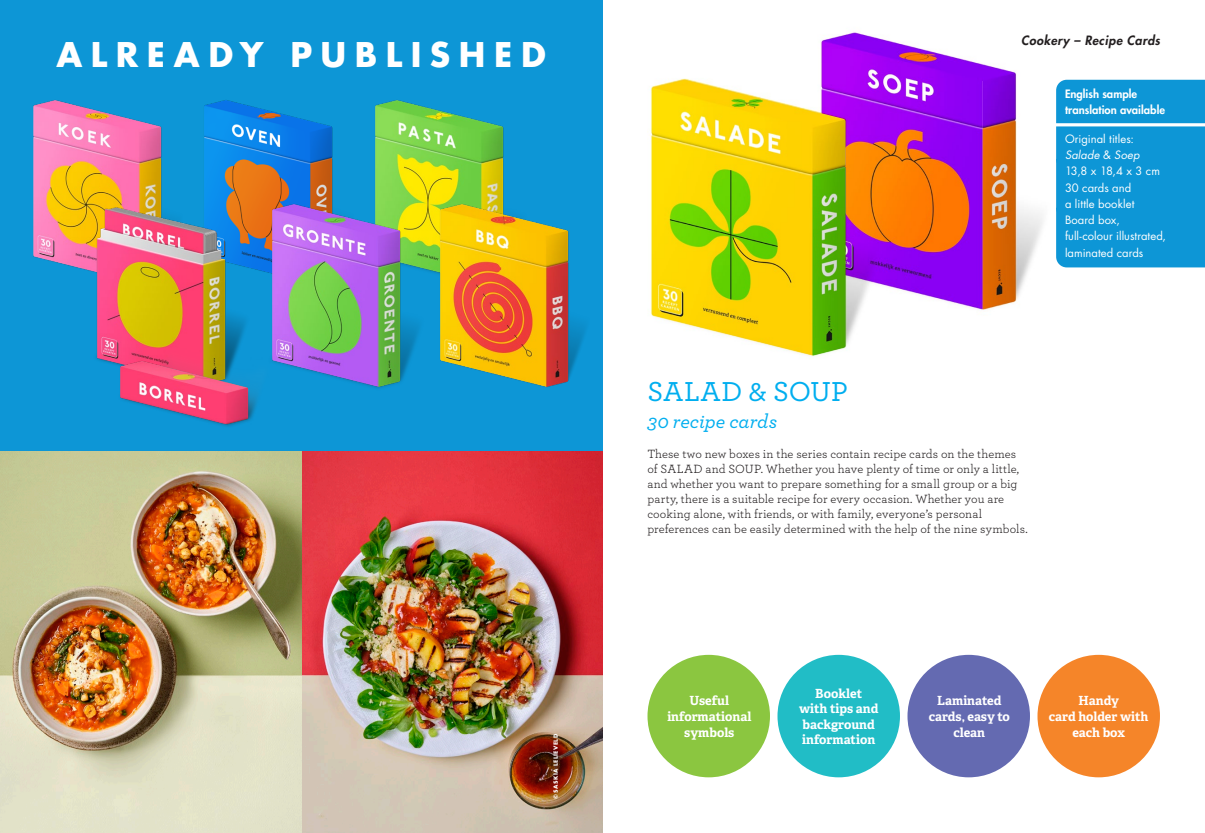
<style>
.page{position:relative;width:1205px;height:833px;background:#fff}
.page>*{position:absolute;margin:0;border:0;box-sizing:border-box;transform-origin:0 0}
.USP_niet_in_balk{font:700 33.12px "Futura Std";letter-spacing:.26em;color:#fff}
.titel{font:500 28.75px "Archer";letter-spacing:.01em;color:#00aeef}
.subtitel{font:italic 500 20px "Archer";letter-spacing:-.005em;color:#00aeef}
.t1{font:700 12.62px/15.6px "Adelle";color:#fff;text-align:center}
.Plat{font:12.5px/15px "Archer";letter-spacing:.005em;color:#231f20}
.omschr{font:italic 800 12.5px "Futura Std";letter-spacing:.04em;color:#231f20}
.blokje_info{font:11.25px/16.2px "Futura Std";letter-spacing:.005em;color:#fff}
.blokje_info_kop{font:800 11.25px/16.2px "Futura Std";color:#fff}
.fotocredit{font:700 6.25px "Futura PT";letter-spacing:.08em;color:#fff}
.s1{font-style:italic}
</style>
<div class="page">
<img style="left:0;top:450px;width:602px;height:383px">
<img style="left:844px;top:32px;width:263px;height:278px">
<img style="left:602px;top:35px;width:335px;height:322px">
<img style="left:652px;top:79px;width:194px;height:276px">
<div style="left:1056px;top:80px;width:149px;height:187px;background:#0d96d6"></div>
<div style="left:1037px;top:655px;width:123px;height:122px;background:#f58529;border-radius:50%"></div>
<div style="left:777px;top:655px;width:123px;height:122px;background:#21bdc6;border-radius:50%"></div>
<div style="left:647px;top:655px;width:123px;height:122px;background:#8bc640;border-radius:50%"></div>
<div style="left:907px;top:655px;width:123px;height:122px;background:#646ab1;border-radius:50%"></div>
<div style="left:0;top:0;width:602px;height:450px;background:#0d96d6"></div>
<img style="left:392px;top:100px;width:112px;height:75px">
<img style="left:460px;top:175px;width:169px;height:243px">
<img style="left:33px;top:100px;width:117px;height:159px">
<img style="left:150px;top:100px;width:242px;height:75px">
<img style="left:43px;top:161px;width:242px;height:145px">
<img style="left:96px;top:306px;width:156px;height:121px">
<img style="left:218px;top:175px;width:242px;height:243px">
<p class="USP_niet_in_balk" style="left:56px;top:33px;width:491px">ALREADY PUBLISHED</p>
<p class="fotocredit" style="left:552px;top:799px;width:67px;rotate:-90deg">© SASKIA LELIEVELD</p>
<p class="omschr" style="left:1021px;top:32px;width:140px">Cookery – Recipe Cards</p>
<p class="blokje_info_kop" style="left:1065px;top:86px;width:102px">English sample translation available</p>
<p class="blokje_info" style="left:1065px;top:131px;width:76px">Original titles:<br><span class="s1">Salade</span> &amp; <span class="s1">Soep</span></p>
<p class="blokje_info" style="left:1065px;top:163px;width:97px">13,8 x 18,4 x 3 cm<br>30 cards and<br>a little booklet</p>
<p class="blokje_info" style="left:1065px;top:212px;width:103px">Board box, full-colour illustrated, laminated cards</p>
<p class="titel" style="left:647px;top:370px;width:202px">SALAD &amp; SOUP</p>
<p class="subtitel" style="left:647px;top:406px;width:131px">30 recipe cards</p>
<p class="Plat" style="left:647px;top:445px;width:382px">These two new boxes in the series contain recipe cards on the themes of SALAD and SOUP. Whether you have plenty of time or only a little, and whether you want to prepare something for a small group or a big party, there is a suitable recipe for every occasion. Whether you are cooking alone, with friends, or with family, everyone’s personal preferences can be easily determined with the help of the nine symbols.</p>
<p class="t1" style="left:689px;top:693px;width:41px">Useful</p>
<p class="t1" style="left:667px;top:708px;width:85px">informational symbols</p>
<p class="t1" style="left:815px;top:685px;width:48px">Booklet</p>
<p class="t1" style="left:799px;top:701px;width:81px">with tips and</p>
<p class="t1" style="left:802px;top:716px;width:74px">background</p>
<p class="t1" style="left:802px;top:732px;width:74px">information</p>
<p class="t1" style="left:937px;top:693px;width:66px">Laminated</p>
<p class="t1" style="left:929px;top:708px;width:82px">cards, easy to</p>
<p class="t1" style="left:953px;top:724px;width:33px">clean</p>
<p class="t1" style="left:1078px;top:693px;width:42px">Handy</p>
<p class="t1" style="left:1049px;top:708px;width:101px">card holder with each box</p>
</div>
